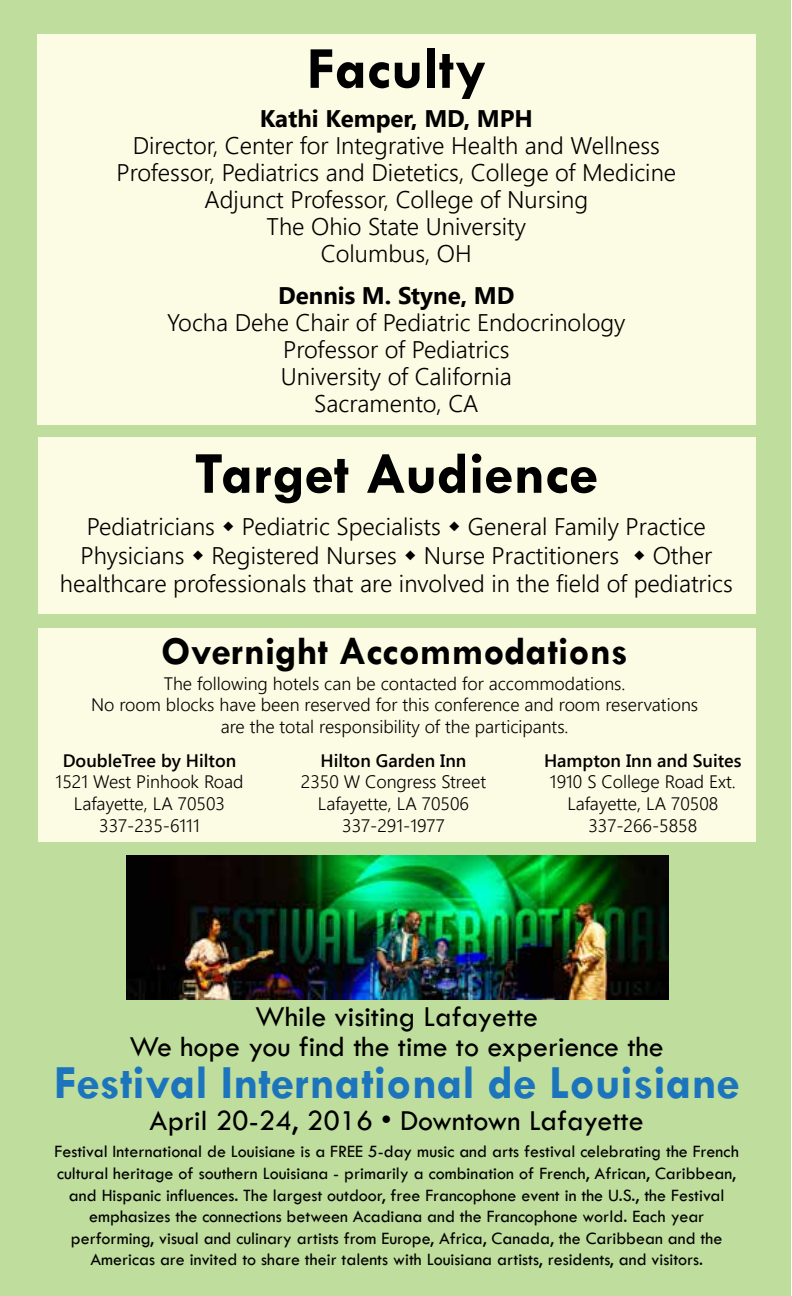
<style>
.page{position:relative;width:792px;height:1296px;background:#fff}
.page>*{position:absolute;margin:0;border:0;box-sizing:border-box;transform-origin:0 0}
.t1{font:700 60px "Tw Cen";color:#000}
.t2{font:700 48px "Tw Cen";color:#1c75bc}
.t3{font:700 40px "Tw Cen";color:#000}
.t4{font:30px/30px "Tw Cen";color:#000;text-align:center}
.t5{font:300 24px/27px "Segoe UI";color:#000;text-align:center}
.t6{font:700 24px "Segoe UI";color:#000}
.t7{font:18px/21.6px "Tw Cen";color:#000;text-align:center}
.t8{font:300 18px/21.6px "Segoe UI";color:#000;text-align:center}
.t9{font:600 18px "Segoe UI";color:#000}
</style>
<div class="page">
<div style="left:761px;top:842px;width:30px;height:454px;background:#bfdd9c"></div>
<div style="left:0;top:0;width:790px;height:1296px;background:#bfdd9c"></div>
<img style="left:127px;top:855px;width:541px;height:144px">
<div style="left:37px;top:35px;width:719px;height:390px;background:#fcfbe3"></div>
<div style="left:38px;top:437px;width:718px;height:177px;background:#fcfbe3"></div>
<div style="left:38px;top:628px;width:718px;height:214px;background:#fcfbe3"></div>
<h1 class="t1" style="left:307px;top:33px;width:181px">Faculty</h1>
<h3 class="t6" style="left:260px;top:101px;width:275px">Kathi Kemper, MD, MPH</h3>
<h3 class="t5" style="left:117px;top:131px;width:561px">Director, Center for Integrative Health and Wellness Professor, Pediatrics and Dietetics, College of Medicine Adjunct Professor, College of Nursing<br>The Ohio State University<br>Columbus, OH</h3>
<h3 class="t6" style="left:278px;top:278px;width:238px">Dennis M. Styne, MD</h3>
<h3 class="t5" style="left:167px;top:308px;width:460px">Yocha Dehe Chair of Pediatric Endocrinology<br>Professor of Pediatrics<br>University of California<br>Sacramento, CA</h3>
<h1 class="t1" style="left:195px;top:438px;width:405px">Target Audience</h1>
<h3 class="t5" style="left:80px;top:511px;width:627px;line-height:28.8px;text-align:left">Pediatricians Pediatric Specialists General Family Practice<br>Physicians Registered Nurses Nurse Practitioners</h3>
<h3 class="t5" style="left:60px;top:540px;width:674px;line-height:28.8px;text-align:left;text-indent:593px">Other healthcare professionals that are involved in the field of pediatrics</h3>
<h3 class="t3" style="left:161px;top:628px;width:468px">Overnight Accommodations</h3>
<p class="t8" style="left:91px;top:672px;width:609px">The following hotels can be contacted for accommodations.<br>No room blocks have been reserved for this conference and room reservations are the total responsibility of the participants.</p>
<p class="t9" style="left:63px;top:748px;width:175px">DoubleTree by Hilton</p>
<p class="t9" style="left:321px;top:748px;width:147px">Hilton Garden Inn</p>
<p class="t9" style="left:544px;top:748px;width:199px">Hampton Inn and Suites</p>
<p class="t8" style="left:56px;top:771px;width:189px">1521 West Pinhook Road</p>
<p class="t8" style="left:301px;top:771px;width:187px">2350 W Congress Street</p>
<p class="t8" style="left:550px;top:771px;width:187px">1910 S College Road Ext.</p>
<p class="t8" style="left:74px;top:792px;width:152px">Lafayette, LA 70503</p>
<p class="t8" style="left:318px;top:792px;width:152px">Lafayette, LA 70506</p>
<p class="t8" style="left:567px;top:792px;width:152px">Lafayette, LA 70508</p>
<p class="t8" style="left:99px;top:814px;width:102px">337-235-6111</p>
<p class="t8" style="left:342px;top:814px;width:104px">337-291-1977</p>
<p class="t8" style="left:588px;top:814px;width:110px">337-266-5858</p>
<h3 class="t4" style="left:130px;top:1002px;width:536px">While visiting Lafayette<br>We hope you find the time to experience the</h3>
<h2 class="t2" style="left:54px;top:1054px;width:688px">Festival International de Louisiane</h2>
<h3 class="t4" style="left:150px;top:1105px;width:496px">April 20-24, 2016 • Downtown Lafayette</h3>
<p class="t7" style="left:54px;top:1141px;width:686px">Festival International de Louisiane is a FREE 5-day music and arts festival celebrating the French cultural heritage of southern Louisiana - primarily a combination of French, African, Caribbean, and Hispanic influences. The largest outdoor, free Francophone event in the U.S., the Festival emphasizes the connections between Acadiana and the Francophone world. Each year performing, visual and culinary artists from Europe, Africa, Canada, the Caribbean and the Americas are invited to share their talents with Louisiana artists, residents, and visitors.</p>
</div>
